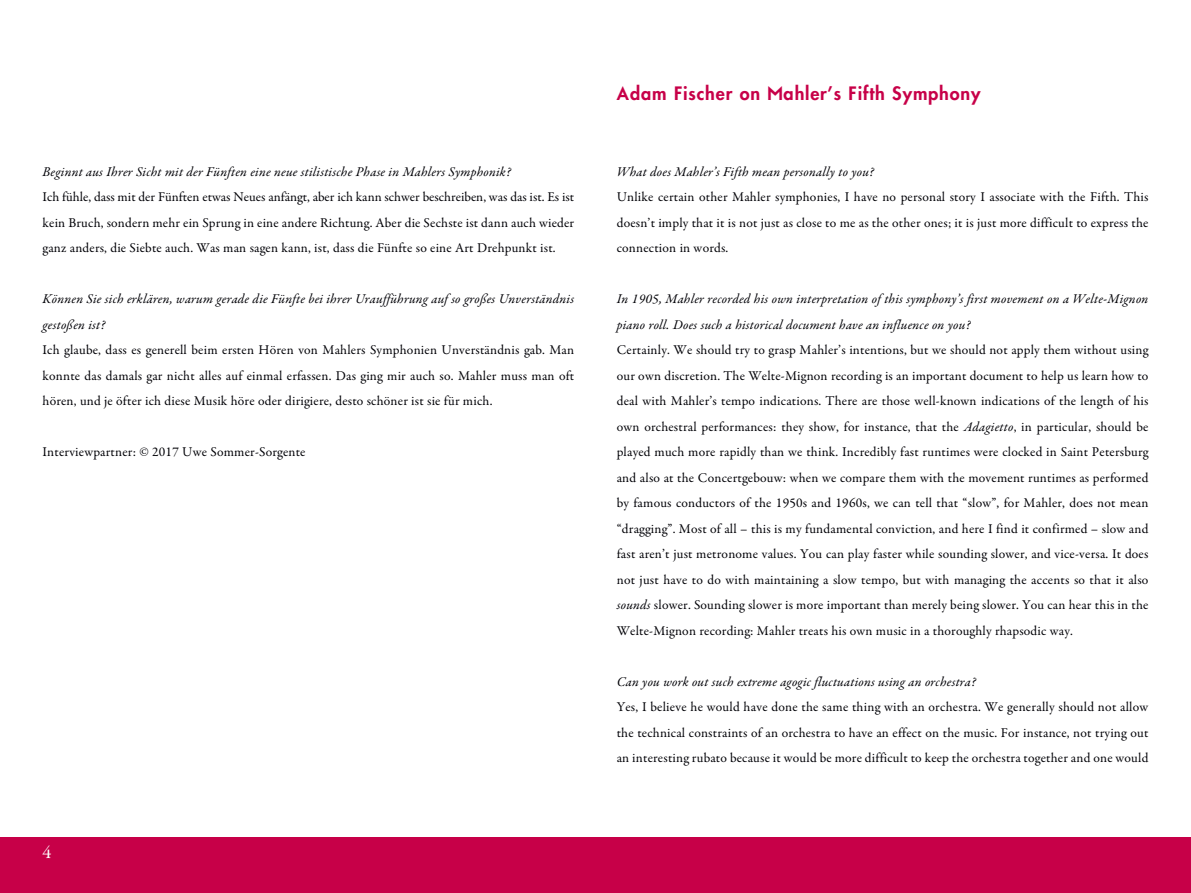
<style>
.page{position:relative;width:1191px;height:893px;background:#fff}
.page>*{position:absolute;margin:0;border:0;box-sizing:border-box;transform-origin:0 0}
.t1{font:700 18px "Feeltura";letter-spacing:.045em;color:#c70048}
.t2{font:18px "Garamond Premr Pro";color:#fff}
.t3{font:13.5px/25.5px "Garamond Premr Pro";letter-spacing:.015em;color:#000006;text-align:justify}
.t4{font:italic 13.5px/25.5px "Garamond Premr Pro";letter-spacing:.015em;color:#000006}
.s1{font-style:italic}
</style>
<div class="page">
<div style="left:0;top:838px;width:1191px;height:55px;background:#c70048"></div>
<p class="t4" style="left:43px;top:160px;width:470px">Beginnt aus Ihrer Sicht mit der Fünften eine neue stilistische Phase in Mahlers Symphonik?</p>
<p class="t3" style="left:43px;top:185px;width:533px">Ich fühle, dass mit der Fünften etwas Neues anfängt, aber ich kann schwer beschreiben, was das ist. Es ist kein Bruch, sondern mehr ein Sprung in eine andere Richtung. Aber die Sechste ist dann auch wieder ganz anders, die Siebte auch. Was man sagen kann, ist, dass die Fünfte so eine Art Drehpunkt ist.</p>
<p class="t4" style="left:43px;top:287px;width:533px">Können Sie sich erklären, warum gerade die Fünfte bei ihrer Uraufführung auf so großes Unverständnis gestoßen ist?</p>
<p class="t3" style="left:43px;top:338px;width:533px">Ich glaube, dass es generell beim ersten Hören von Mahlers Symphonien Unverständnis gab. Man konnte das damals gar nicht alles auf einmal erfassen. Das ging mir auch so. Mahler muss man oft hören, und je öfter ich diese Musik höre oder dirigiere, desto schöner ist sie für mich.</p>
<p class="t3" style="left:43px;top:440px;width:264px">Interviewpartner: © 2017 Uwe Sommer-Sorgente</p>
<h1 class="t2" style="left:43px;top:845px;width:10px">4</h1>
<h1 class="t1" style="left:617px;top:87px;width:365px">Adam Fischer on Mahler’s Fifth Symphony</h1>
<p class="t4" style="left:617px;top:160px;width:259px">What does Mahler’s Fifth mean personally to you?</p>
<p class="t3" style="left:617px;top:185px;width:533px">Unlike certain other Mahler symphonies, I have no personal story I associate with the Fifth. This doesn’t imply that it is not just as close to me as the other ones; it is just more difficult to express the connection in words.</p>
<p class="t4" style="left:617px;top:287px;width:533px">In 1905, Mahler recorded his own interpretation of this symphony’s first movement on a Welte-Mignon piano roll. Does such a historical document have an influence on you?</p>
<p class="t3" style="left:617px;top:338px;width:533px">Certainly. We should try to grasp Mahler’s intentions, but we should not apply them without using our own discretion. The Welte-Mignon recording is an important document to help us learn how to deal with Mahler’s tempo indications. There are those well-known indications of the length of his own orchestral performances: they show, for instance, that the <span class="s1">Adagietto</span>, in particular, should be played much more rapidly than we think. Incredibly fast runtimes were clocked in Saint Petersburg and also at the Concertgebouw: when we compare them with the movement runtimes as performed by famous conductors of the 1950s and 1960s, we can tell that “slow”, for Mahler, does not mean “dragging”. Most of all – this is my fundamental conviction, and here I find it confirmed – slow and fast aren’t just metronome values. You can play faster while sounding slower, and vice-versa. It does not just have to do with maintaining a slow tempo, but with managing the accents so that it also <span class="s1">sounds</span> slower. Sounding slower is more important than merely being slower. You can hear this in the Welte-Mignon recording: Mahler treats his own music in a thoroughly rhapsodic way.</p>
<p class="t4" style="left:617px;top:670px;width:361px">Can you work out such extreme agogic fluctuations using an orchestra?</p>
<p class="t3" style="left:617px;top:695px;width:533px">Yes, I believe he would have done the same thing with an orchestra. We generally should not allow the technical constraints of an orchestra to have an effect on the music. For instance, not trying out an interesting rubato because it would be more difficult to keep the orchestra together and one would</p>
</div>
